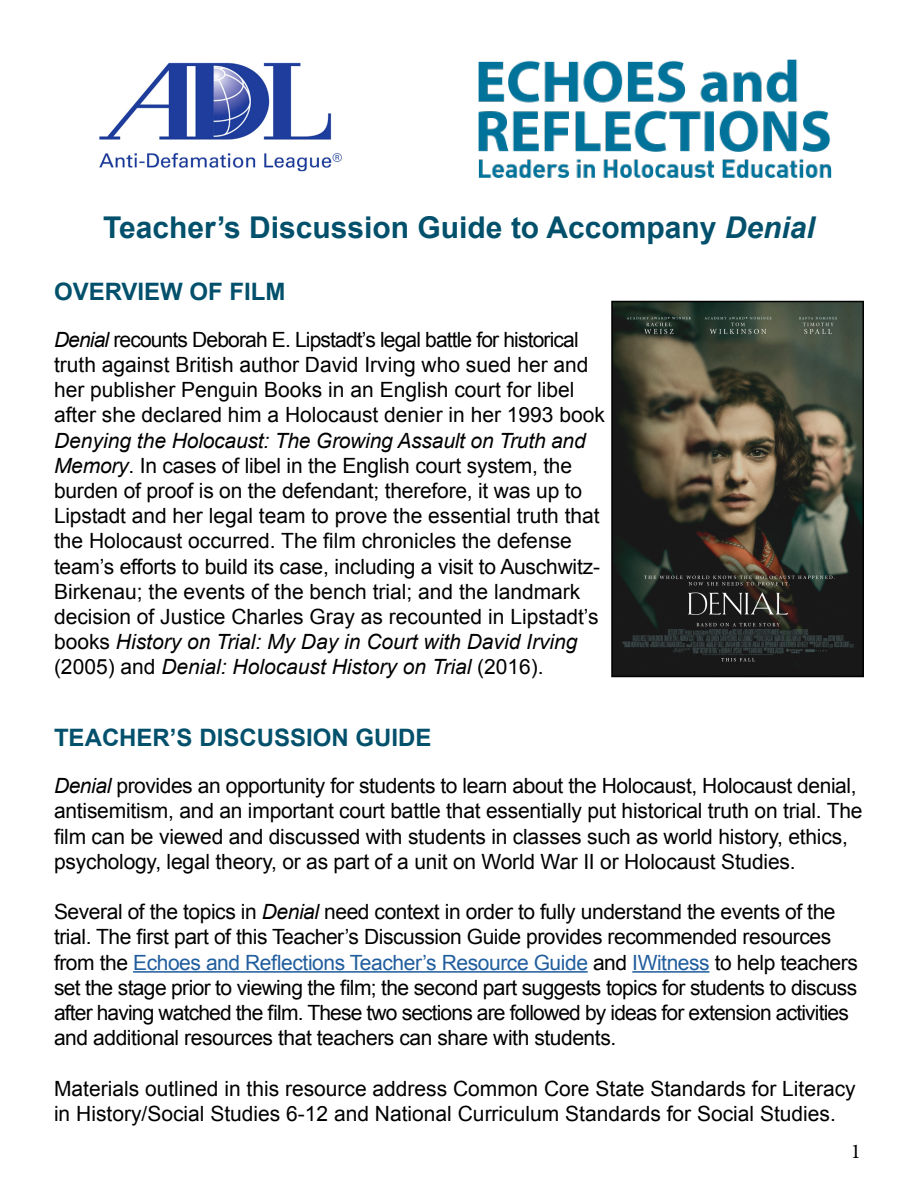
<style>
.page{position:relative;width:918px;height:1188px;background:#fff}
.page>*{position:absolute;margin:0;border:0;box-sizing:border-box;transform-origin:0 0}
.t1{font:700 30px "Arial";color:#02506b}
.t2{font:700 24px "Arial";color:#02506b}
.t3{font:21px/25.2px "Arial";letter-spacing:-.01em;color:#000}
.t4{font:21px "Minion Pro";color:#000}
.s1{font-style:italic}
.s2{color:#215e9e}
</style>
<div class="page">
<img style="left:479px;top:59px;width:353px;height:119px">
<img style="left:99px;top:62px;width:243px;height:110px">
<hr style="left:133px;top:971px;width:455px;height:2px;background:#215e9e">
<hr style="left:632px;top:971px;width:77px;height:2px;background:#215e9e">
<img style="left:614px;top:304px;width:247px;height:370px">
<div style="left:611px;top:301px;width:253px;height:376px;border:2px solid #000"></div>
<h1 class="t1" style="left:103px;top:211px;width:713px">Teacher’s Discussion Guide to Accompany <span class="s1">Denial</span></h1>
<p class="t2" style="left:54px;top:278px;width:233px">OVERVIEW OF FILM</p>
<p class="t3" style="left:54px;top:327px;width:552px"><span class="s1">Denial</span> recounts Deborah E. Lipstadt’s legal battle for historical truth against British author David Irving who sued her and her publisher Penguin Books in an English court for libel after she declared him a Holocaust denier in her 1993 book</p>
<p class="t3" style="left:54px;top:428px;width:548px"><span class="s1">Denying the Holocaust: The Growing Assault on Truth and Memory</span>. In cases of libel in the English court system, the burden of proof is on the defendant; therefore, it was up to Lipstadt and her legal team to prove the essential truth that the Holocaust occurred. The film chronicles the defense team’s efforts to build its case, including a visit to Auschwitz-Birkenau; the events of the bench trial; and the landmark decision of Justice Charles Gray as recounted in Lipstadt’s books <span class="s1">History on Trial: My Day in Court with David Irving </span>(2005) and <span class="s1">Denial: Holocaust History on Trial</span> (2016).</p>
<p class="t2" style="left:54px;top:725px;width:379px">TEACHER’S DISCUSSION GUIDE</p>
<p class="t3" style="left:54px;top:773px;width:810px"><span class="s1">Denial</span> provides an opportunity for students to learn about the Holocaust, Holocaust denial, antisemitism, and an important court battle that essentially put historical truth on trial. The film can be viewed and discussed with students in classes such as world history, ethics, psychology, legal theory, or as part of a unit on World War II or Holocaust Studies.</p>
<p class="t3" style="left:54px;top:899px;width:805px">Several of the topics in <span class="s1">Denial</span> need context in order to fully understand the events of the trial. The first part of this Teacher’s Discussion Guide provides recommended resources from the <span class="s2">Echoes and Reflections Teacher’s Resource Guide</span> and <span class="s2">IWitness</span> to help teachers set the stage prior to viewing the film; the second part suggests topics for students to discuss after having watched the film. These two sections are followed by ideas for extension activities and additional resources that teachers can share with students.</p>
<p class="t3" style="left:54px;top:1076px;width:803px">Materials outlined in this resource address Common Core State Standards for Literacy in History/Social Studies 6-12 and National Curriculum Standards for Social Studies.</p>
<p class="t4" style="left:851px;top:1137px;width:12px">1</p>
</div>
